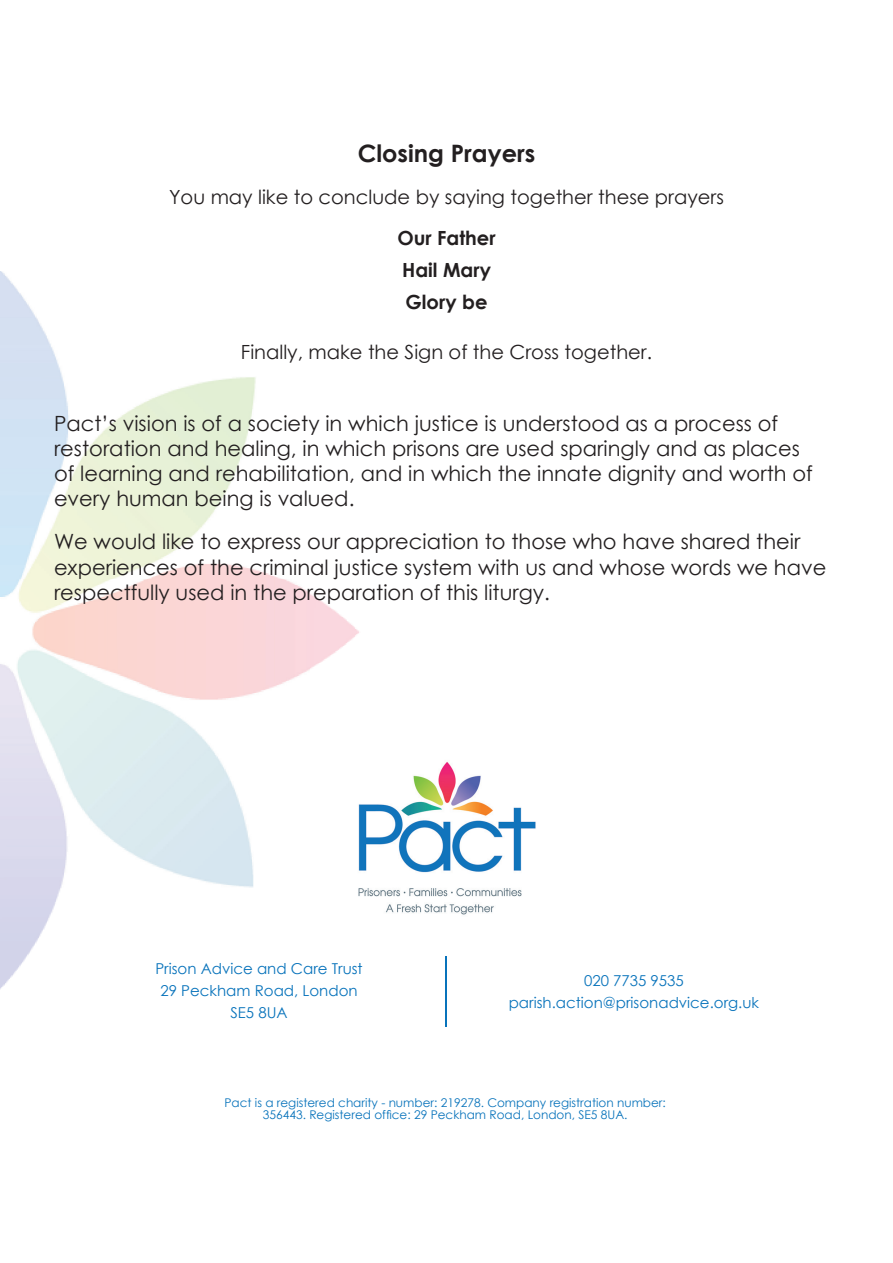
<style>
.page{position:relative;width:893px;height:1263px;background:#fff}
.page>*{position:absolute;margin:0;border:0;box-sizing:border-box;transform-origin:0 0}
.t1{font:700 24px "Century Gothic";color:#231f20}
.t2{font:21px/25.2px "Century Gothic";color:#231f20}
.t3{font:19.5px "Century Gothic";color:#231f20}
.t4{font:700 19.5px/32px "Century Gothic";color:#231f20}
.t5{font:15px/22.2px "Century Gothic";color:#0873bb;text-align:center}
.t6{font:12px/12px "Century Gothic";color:#0873bb;text-align:center}
</style>
<div class="page">
<img style="left:0;top:271px;width:359px;height:718px">
<img style="left:352px;top:758px;width:184px;height:161px">
<hr style="left:446px;top:956px;width:1px;height:71px;background:#0873bb">
<p class="t1" style="left:358px;top:135px;width:179px">Closing Prayers</p>
<p class="t3" style="left:169px;top:183px;width:556px">You may like to conclude by saying together these prayers</p>
<p class="t4" style="left:397px;top:221px;width:100px">Our Father<br>Hail Mary<br>Glory be</p>
<p class="t3" style="left:241px;top:338px;width:413px">Finally, make the Sign of the Cross together.</p>
<p class="t2" style="left:54px;top:410px;width:760px">Pact’s vision is of a society in which justice is understood as a process of restoration and healing, in which prisons are used sparingly and as places of learning and rehabilitation, and in which the innate dignity and worth of every human being is valued.</p>
<p class="t2" style="left:54px;top:529px;width:774px">We would like to express our appreciation to those who have shared their experiences of the criminal justice system with us and whose words we have respectfully used in the preparation of this liturgy.</p>
<p class="t5" style="left:155px;top:957px;width:209px">Prison Advice and Care Trust<br>29 Peckham Road, London<br>SE5 8UA</p>
<p class="t5" style="left:509px;top:969px;width:252px">020 7735 9535 parish.action@prisonadvice.org.uk</p>
<p class="t6" style="left:224px;top:1096px;width:443px">Pact is a registered charity - number: 219278. Company registration number:<br>356443. Registered office: 29 Peckham Road, London, SE5 8UA.</p>
</div>
